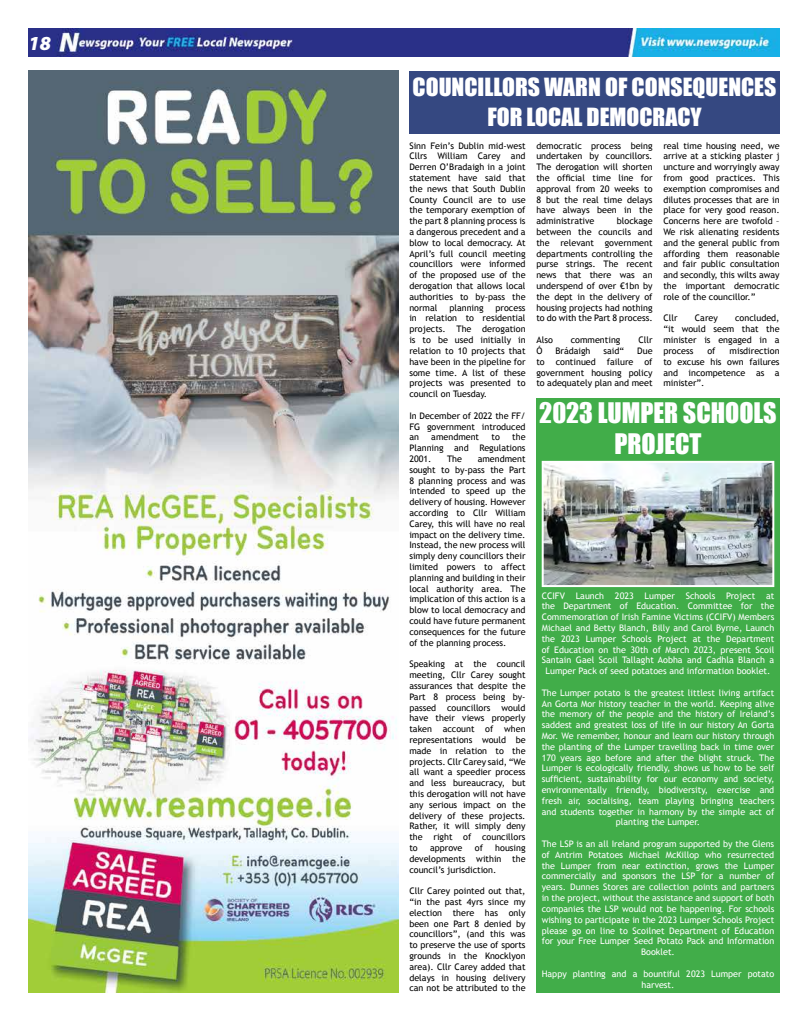
<style>
.page{position:relative;width:808px;height:1021px;background:#fff}
.page>*{position:absolute;margin:0;border:0;box-sizing:border-box;transform-origin:0 0}
.t1{font:26px/31.2px "Impact";color:#fff;text-align:center}
.t2{font:23px/30px "Impact";color:#fff;text-align:center}
.t3{font:italic 900 20px "Myriad Pro";color:#fff}
.t4{font:9px/10.8px "Trebuchet MS";color:#000;text-align:justify}
.t5{font:9px/10.8px "Trebuchet MS";color:#fff;text-align:center}
</style>
<div class="page">
<img style="left:28px;top:28px;width:752px;height:29px">
<img style="left:28px;top:71px;width:371px;height:921px">
<div style="left:409px;top:71px;width:371px;height:63px;background:#354881"></div>
<div style="left:536px;top:398px;width:244px;height:594px;background:#41ad49"></div>
<img style="left:545px;top:464px;width:226px;height:120px">
<div style="left:542px;top:461px;width:232px;height:126px;border:2px solid #fff"></div>
<h3 class="t3" style="left:28px;top:30px;width:24px">18</h3>
<h2 class="t2" style="left:413px;top:72px;width:365px">COUNCILLORS WARN OF CONSEQUENCES<br>FOR LOCAL DEMOCRACY</h2>
<p class="t4" style="left:409px;top:140px;width:118px">Sinn Fein’s Dublin mid-west Cllrs William Carey and Derren O’Bradaigh in a joint statement have said that the news that South Dublin County Council are to use the temporary exemption of the part 8 planning process is a dangerous precedent and a blow to local democracy. At April’s full council meeting councillors were informed of the proposed use of the derogation that allows local authorities to by-pass the normal</p>
<p class="t4" style="left:536px;top:140px;width:118px">democratic process being undertaken by councillors.<br>The derogation will shorten the official time line for approval from 20 weeks to 8 but the real time delays have always been in the administrative</p>
<p class="t4" style="left:663px;top:140px;width:118px">real time housing need, we arrive at a sticking plaster j uncture and worryingly away from good practices. This exemption compromises and dilutes processes that are in place for very good reason.<br>Concerns here are twofold – We risk alienating residents and the general public from affording them reasonable and fair public consultation and secondly, this wilts away the important democratic role of the councillor.”</p>
<p class="t4" style="left:663px;top:313px;width:16px">Cllr</p>
<p class="t4" style="left:695px;top:313px;width:24px">Carey</p>
<p class="t4" style="left:536px;top:216px;width:118px;text-indent:81px">blockage between the councils and the relevant government departments controlling the purse strings. The recent news that there was an underspend of over €1bn by the dept in the delivery of housing projects had nothing to do with the Part 8 process.</p>
<p class="t4" style="left:536px;top:334px;width:18px">Also</p>
<p class="t4" style="left:571px;top:334px;width:51px">commenting</p>
<p class="t4" style="left:638px;top:334px;width:16px">Cllr</p>
<p class="t4" style="left:536px;top:345px;width:8px">Ó</p>
<p class="t4" style="left:555px;top:345px;width:37px">Brádaigh</p>
<p class="t4" style="left:603px;top:345px;width:22px">said“</p>
<p class="t4" style="left:449px;top:302px;width:36px">planning</p>
<p class="t4" style="left:409px;top:302px;width:118px;text-indent:86px">process in relation to residential projects. The derogation is to be used initially in relation to 10 projects that have been in the pipeline for some time. A list of these projects was presented to council on Tuesday.</p>
<p class="t4" style="left:409px;top:410px;width:118px">In December of 2022 the FF/ FG government introduced an</p>
<p class="t4" style="left:663px;top:313px;width:118px;text-indent:72px">concluded, “it would seem that the minister is engaged in a process</p>
<p class="t4" style="left:663px;top:345px;width:118px;text-indent:66px">misdirection to excuse his own failures and incompetence as a minister”.</p>
<h1 class="t1" style="left:539px;top:397px;width:239px">2023 LUMPER SCHOOLS<br>PROJECT</h1>
<p class="t4" style="left:707px;top:345px;width:10px">of</p>
<p class="t4" style="left:536px;top:345px;width:118px;text-indent:101px">Due to continued failure of government housing policy to adequately plan and meet</p>
<p class="t4" style="left:409px;top:432px;width:118px;text-indent:103px">the Planning and Regulations 2001.</p>
<p class="t4" style="left:431px;top:432px;width:49px">amendment</p>
<p class="t4" style="left:491px;top:432px;width:10px">to</p>
<p class="t4" style="left:409px;top:453px;width:118px;text-indent:68px">amendment sought to by-pass the Part 8 planning process and was intended to speed up the delivery of housing. However according to Cllr William Carey, this will have no real impact on the delivery time.<br>Instead, the new process will simply deny councillors their limited powers to affect planning and building in their local authority area. The implication of this action is a blow to local democracy and could have future permanent consequences for the future of the planning process.</p>
<p class="t4" style="left:409px;top:658px;width:118px">Speaking at the council meeting, Cllr Carey sought assurances that despite the Part 8 process being by&shy;passed councillors would have their views properly taken account of when representations would be made in relation to the projects. Cllr Carey said, “We all want a speedier process and less bureaucracy, but this derogation will not have any serious impact on the delivery of these projects.<br>Rather, it will simply deny the right of councillors to</p>
<p class="t4" style="left:447px;top:453px;width:17px">The</p>
<p class="t5" style="left:542px;top:590px;width:234px">CCIFV Launch 2023 Lumper Schools Project at the Department of Education. Committee for the Commemoration of Irish Famine Victims (CCIFV) Members Michael and Betty Blanch, Billy and Carol Byrne, Launch the 2023 Lumper Schools Project at the Department of Education on the 30th of March 2023, present Scoil Santain Gael Scoil Tallaght Aobha and Cadhla Blanch a Lumper Pack of seed potatoes and information booklet.</p>
<p class="t5" style="left:542px;top:687px;width:234px">The Lumper potato is the greatest littlest living artifact An Gorta Mor history teacher in the world. Keeping alive the memory of the people and the history of Ireland’s saddest and greatest loss of life in our history An Gorta Mor. We remember, honour and learn our history through the planting of the Lumper travelling back in time over 170 years ago before and after the blight struck. The Lumper is ecologically friendly, shows us how to be self sufficient, sustainability for our economy and society, environmentally friendly, biodiversity, exercise and fresh air, socialising, team playing bringing teachers and students together in harmony by the simple act of planting the Lumper.</p>
<p class="t5" style="left:542px;top:838px;width:234px">The LSP is an all Ireland program supported by the Glens of Antrim Potatoes Michael McKillop who resurrected the Lumper from near extinction, grows the Lumper commercially and sponsors the LSP for a number of years. Dunnes Stores are collection points and partners in the project, without the assistance and support of both companies the LSP would not be happening. For schools wishing to participate in the 2023 Lumper Schools Project please go on line to Scoilnet Department of Education for your Free Lumper Seed Potato Pack and Information Booklet.</p>
<p class="t5" style="left:542px;top:968px;width:234px">Happy planting and a bountiful 2023 Lumper potato harvest.</p>
<p class="t4" style="left:409px;top:842px;width:118px;text-indent:86px">housing developments within the council’s jurisdiction.</p>
<p class="t4" style="left:409px;top:885px;width:118px">Cllr Carey pointed out that, “in the past 4yrs since my election there has only been one Part 8 denied by councillors”, (and this was to preserve the use of sports grounds in the Knocklyon area). Cllr Carey added that delays in housing delivery can not be attributed to the</p>
<p class="t4" style="left:430px;top:842px;width:34px">approve</p>
<p class="t4" style="left:475px;top:842px;width:10px">of</p>
</div>
